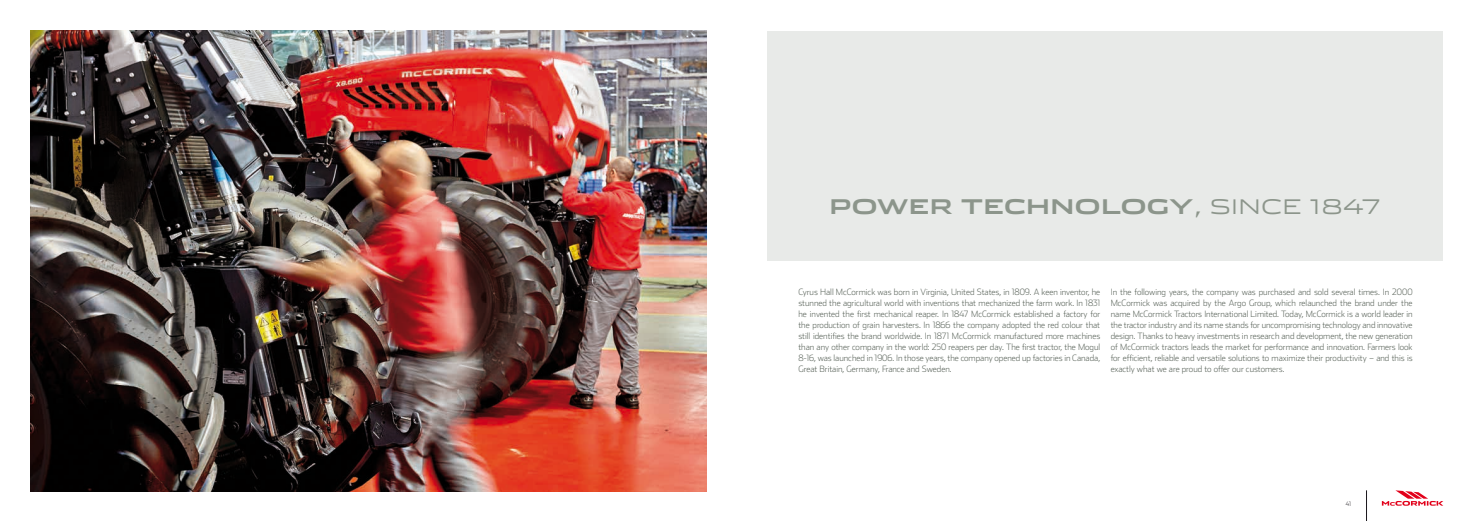
<style>
.page{position:relative;width:1474px;height:521px;background:#fff}
.page>*{position:absolute;margin:0;border:0;box-sizing:border-box;transform-origin:0 0}
.t1{font:700 20.12px "Stainless Ext";letter-spacing:.02em;color:#8c958b}
.t2{font:200 8.75px/10.9px "Stainless";color:#525c52;text-align:justify}
.t3{font:200 6.12px "Stainless";color:#1a171c}
.s1{font-weight:300}
</style>
<div class="page">
<svg style="left:1381px;top:490px;width:62px;height:16px"></svg>
<hr style="left:1366px;top:490px;width:1px;height:31px;background:#1a171c">
<div style="left:767px;top:31px;width:676px;height:229px;background:#e8eae8"></div>
<img style="left:31px;top:31px;width:675px;height:460px">
<h1 class="t1" style="left:829px;top:195px;width:552px">POWER TECHNOLOGY<span class="s1">, SINCE 1847</span></h1>
<p class="t2" style="left:798px;top:287px;width:303px">Cyrus Hall McCormick was born in Virginia, United States, in 1809. A keen inventor, he stunned the agricultural world with inventions that mechanized the farm work. In 1831 he invented the first mechanical reaper. In 1847 McCormick established a factory for the production of grain harvesters. In 1866 the company adopted the red colour that still identifies the brand worldwide. In 1871 McCormick manufactured more machines than any other company in the world: 250 reapers per day. The first tractor, the Mogul 8-16, was launched in 1906. In those years, the company opened up factories in Canada, Great Britain, Germany, France and Sweden.</p>
<p class="t2" style="left:1110px;top:287px;width:303px">In the following years, the company was purchased and sold several times. In 2000<br>McCormick was acquired by the Argo Group, which relaunched the brand under the name McCormick Tractors International Limited. Today, McCormick is a world leader in the tractor industry and its name stands for uncompromising technology and innovative design. Thanks to heavy investments in research and development, the new generation of McCormick tractors leads the market for performance and innovation. Farmers look for efficient, reliable and versatile solutions to maximize their productivity – and this is exactly what we are proud to offer our customers.</p>
<p class="t3" style="left:1345px;top:500px;width:7px">41</p>
</div>
